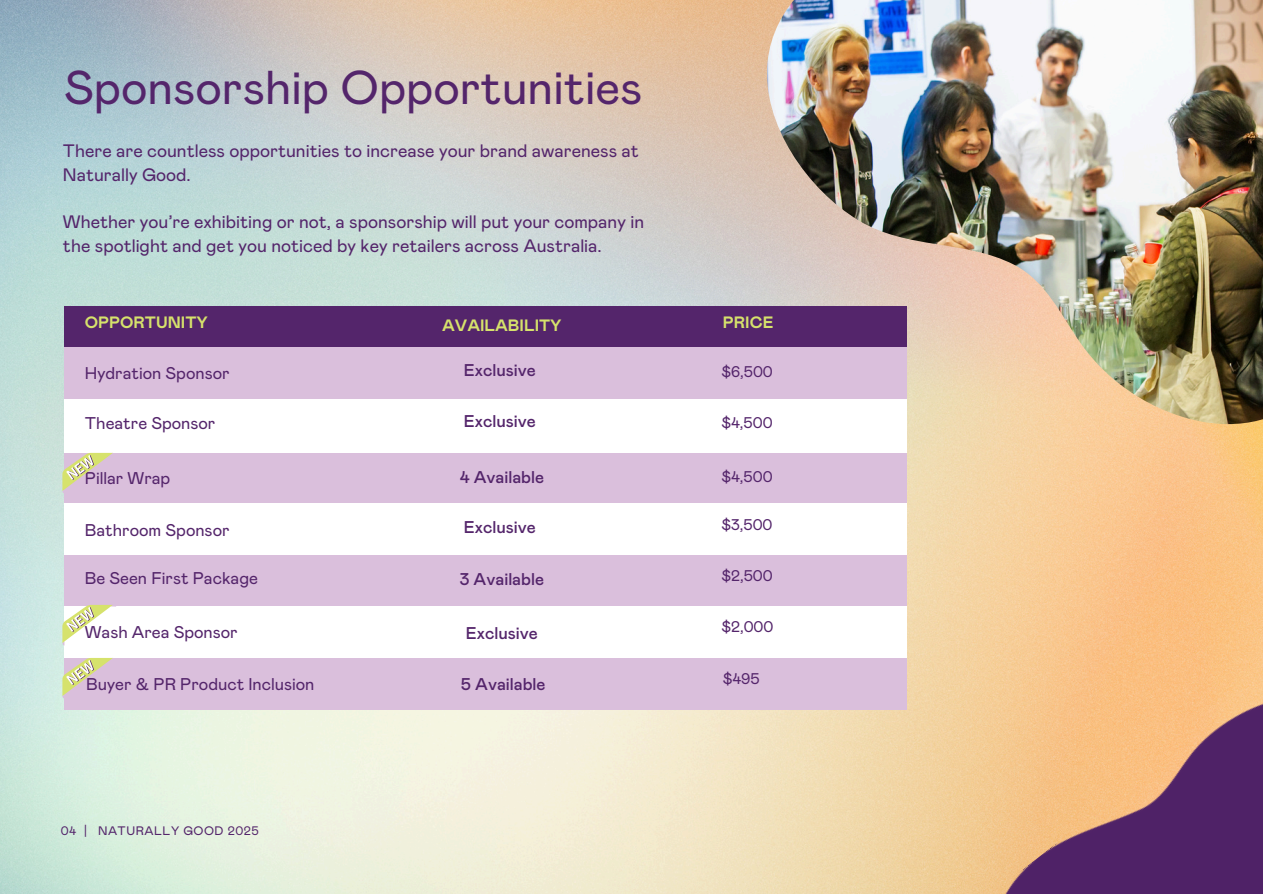
<style>
.page{position:relative;width:1263px;height:894px;background:#fff}
.page>*{position:absolute;margin:0;border:0;box-sizing:border-box;transform-origin:0 0}
.t1{font:47.4px "Mabry Pro";color:#54256b}
.t2{font:18px/23.7px "Mabry Pro";color:#54256b}
.t3{font:16.95px "Mabry Pro";color:#54256b}
.t4{font:500 16.95px "Mabry Pro";color:#54256b}
.t5{font:700 16.5px "Mabry Pro";color:#d6e26c}
.t6{font:15.45px "Mabry Pro";color:#54256b}
.t7{font:12.3px "Mabry Pro";letter-spacing:.045em;color:#54256b}
</style>
<div class="page">
<img style="left:0;top:0;width:1263px;height:893px">
<div style="left:64px;top:453px;width:843px;height:51px;background:#dabfdc"></div>
<div style="left:64px;top:503px;width:843px;height:51px;background:#fff"></div>
<div style="left:64px;top:554px;width:843px;height:52px;background:#dabfdc"></div>
<div style="left:64px;top:305px;width:843px;height:44px;background:#54256b"></div>
<div style="left:64px;top:397px;width:843px;height:56px;background:#fff"></div>
<div style="left:64px;top:347px;width:843px;height:52px;background:#dabfdc"></div>
<div style="left:64px;top:655px;width:843px;height:54px;background:#dabfdc"></div>
<div style="left:64px;top:606px;width:843px;height:52px;background:#fff"></div>
<img style="left:767px;top:0;width:496px;height:424px">
<img style="left:949px;top:647px;width:314px;height:246px">
<svg style="left:62px;top:453px;width:51px;height:40px"></svg>
<svg style="left:62px;top:657px;width:51px;height:41px"></svg>
<svg style="left:62px;top:604px;width:54px;height:41px"></svg>
<p class="t1" style="left:64px;top:67px;width:580px">Sponsorship Opportunities</p>
<h3 class="t2" style="left:63px;top:140px;width:577px">There are countless opportunities to increase your brand awareness at<br>Naturally Good.</h3>
<h5 class="t2" style="left:63px;top:211px;width:583px">Whether you’re exhibiting or not, a sponsorship will put your company in the spotlight and get you noticed by key retailers across Australia.</h5>
<h1 class="t5" style="left:85px;top:315px;width:125px">OPPORTUNITY</h1>
<h4 class="t5" style="left:442px;top:318px;width:121px">AVAILABILITY</h4>
<h4 class="t5" style="left:723px;top:315px;width:52px">PRICE</h4>
<h4 class="t3" style="left:85px;top:365px;width:146px">Hydration Sponsor</h4>
<h3 class="t3" style="left:85px;top:415px;width:132px">Theatre Sponsor</h3>
<h2 class="t3" style="left:85px;top:470px;width:87px">Pillar Wrap</h2>
<h2 class="t3" style="left:85px;top:522px;width:146px">Bathroom Sponsor</h2>
<h2 class="t3" style="left:85px;top:570px;width:175px">Be Seen First Package</h2>
<h4 class="t3" style="left:85px;top:624px;width:154px">Wash Area Sponsor</h4>
<h3 class="t3" style="left:86px;top:676px;width:230px">Buyer &amp; PR Product Inclusion</h3>
<h4 class="t7" style="left:61px;top:825px;width:199px">04 | NATURALLY GOOD 2025</h4>
<h3 class="t4" style="left:464px;top:363px;width:73px">Exclusive</h3>
<h5 class="t4" style="left:464px;top:413px;width:73px">Exclusive</h5>
<h3 class="t4" style="left:460px;top:469px;width:86px">4 Available</h3>
<h5 class="t4" style="left:464px;top:519px;width:73px">Exclusive</h5>
<h4 class="t4" style="left:460px;top:571px;width:86px">3 Available</h4>
<p class="t4" style="left:466px;top:625px;width:73px">Exclusive</p>
<h4 class="t4" style="left:461px;top:676px;width:86px">5 Available</h4>
<h5 class="t6" style="left:721px;top:364px;width:53px">$6,500</h5>
<p class="t6" style="left:721px;top:415px;width:53px">$4,500</p>
<h4 class="t6" style="left:721px;top:469px;width:53px">$4,500</h4>
<h3 class="t6" style="left:721px;top:517px;width:53px">$3,500</h3>
<h5 class="t6" style="left:721px;top:569px;width:53px">$2,500</h5>
<h5 class="t6" style="left:721px;top:619px;width:53px">$2,000</h5>
<h4 class="t6" style="left:723px;top:671px;width:38px">$495</h4>
</div>
